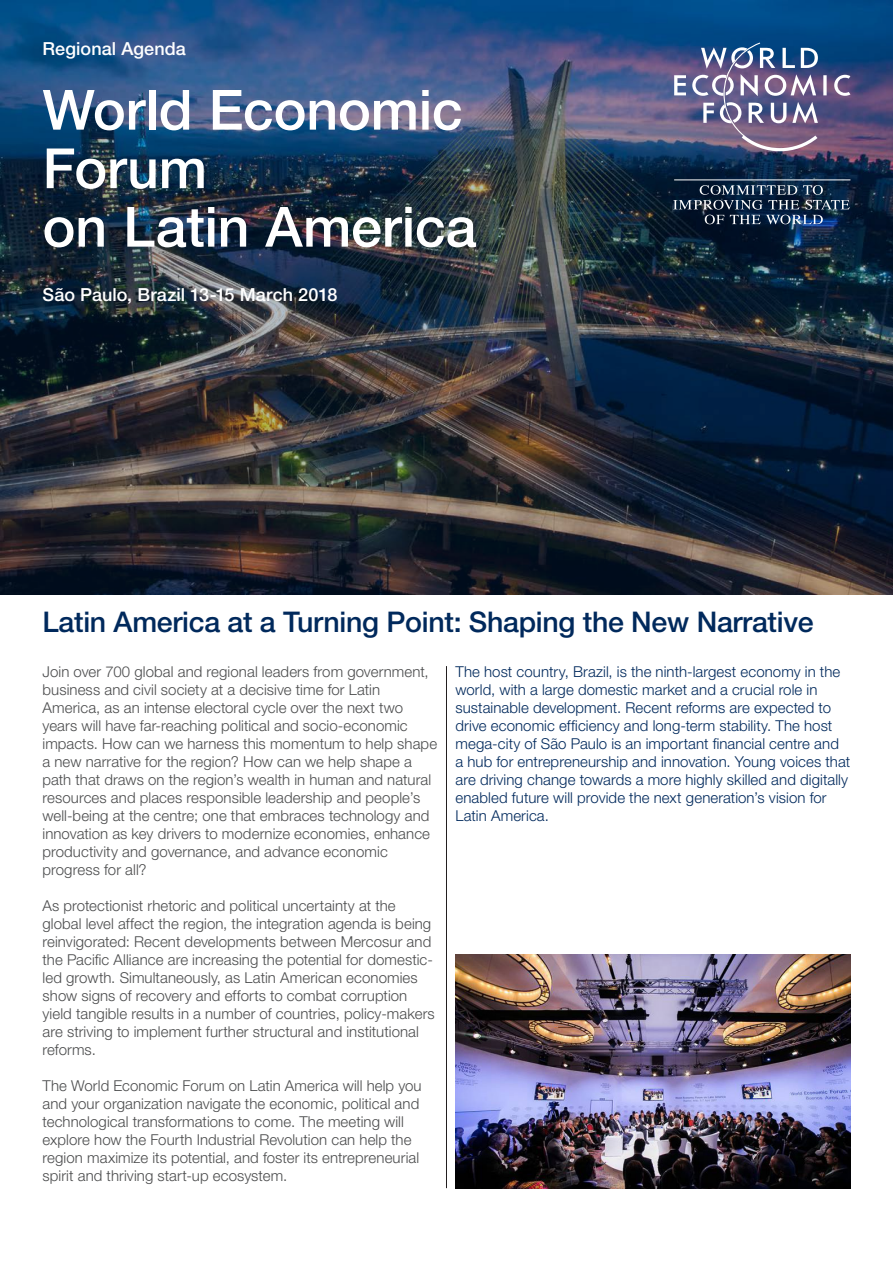
<style>
.page{position:relative;width:893px;height:1263px;background:#fff}
.page>*{position:absolute;margin:0;border:0;box-sizing:border-box;transform-origin:0 0}
.t1{font:500 55.5px/58.5px "Helvetica Neue LT Pro";letter-spacing:-.005em;color:#fff}
.t2{font:500 28.5px "Helvetica Neue LT Pro";letter-spacing:-.01em;color:#00295c}
.t3{font:500 18px "Helvetica Neue LT Pro";letter-spacing:.005em;color:#fff}
.Paragraph_Style_2{font:300 15px/18px "Helvetica Neue LT Pro";letter-spacing:.005em;color:#4b4c4d}
.Paragraph_Style_2-2{font:300 15px/18px "Helvetica Neue LT Pro";letter-spacing:.005em;color:#00295c}
</style>
<div class="page">
<img style="left:0;top:0;width:893px;height:594px">
<hr style="left:674px;top:179px;width:176px;height:1px;background:#fff">
<img style="left:673px;top:185px;width:177px;height:39px">
<svg style="left:674px;top:43px;width:176px;height:108px;background:#6e6e94"></svg>
<hr style="left:446px;top:666px;width:1px;height:522px;background:#231f20">
<img style="left:455px;top:954px;width:395px;height:234px">
<p class="t3" style="left:43px;top:38px;width:145px">Regional Agenda</p>
<p class="t1" style="left:43px;top:80px;width:422px">World Economic<br>Forum</p>
<p class="t1" style="left:43px;top:197px;width:436px">on Latin America</p>
<p class="t3" style="left:43px;top:284px;width:296px">São Paulo, Brazil 13-15 March 2018</p>
<p class="t2" style="left:43px;top:605px;width:773px">Latin America at a Turning Point: Shaping the New Narrative</p>
<p class="Paragraph_Style_2" style="left:43px;top:662px;width:396px">Join over 700 global and regional leaders from government, business and civil society at a decisive time for Latin America, as an intense electoral cycle over the next two years will have far-reaching political and socio-economic impacts. How can we harness this momentum to help shape a new narrative for the region? How can we help shape a path that draws on the region’s wealth in human and natural resources and places responsible leadership and people’s well-being at the centre; one that embraces technology and innovation as key drivers to modernize economies, enhance productivity and governance, and advance economic progress for all?</p>
<p class="Paragraph_Style_2" style="left:43px;top:896px;width:394px">As protectionist rhetoric and political uncertainty at the global level affect the region, the integration agenda is being reinvigorated: Recent developments between Mercosur and the Pacific Alliance are increasing the potential for domestic&shy;led growth. Simultaneously, as Latin American economies show signs of recovery and efforts to combat corruption yield tangible results in a number of countries, policy-makers are striving to implement further structural and institutional reforms.</p>
<p class="Paragraph_Style_2" style="left:43px;top:1076px;width:381px">The World Economic Forum on Latin America will help you and your organization navigate the economic, political and technological transformations to come. The meeting will explore how the Fourth Industrial Revolution can help the region maximize its potential, and foster its entrepreneurial spirit and thriving start-up ecosystem.</p>
<p class="Paragraph_Style_2-2" style="left:455px;top:662px;width:396px">The host country, Brazil, is the ninth-largest economy in the world, with a large domestic market and a crucial role in sustainable development. Recent reforms are expected to drive economic efficiency and long-term stability. The host mega-city of São Paulo is an important financial centre and a hub for entrepreneurship and innovation. Young voices that are driving change towards a more highly skilled and digitally enabled future will provide the next generation’s vision for Latin America.</p>
</div>
